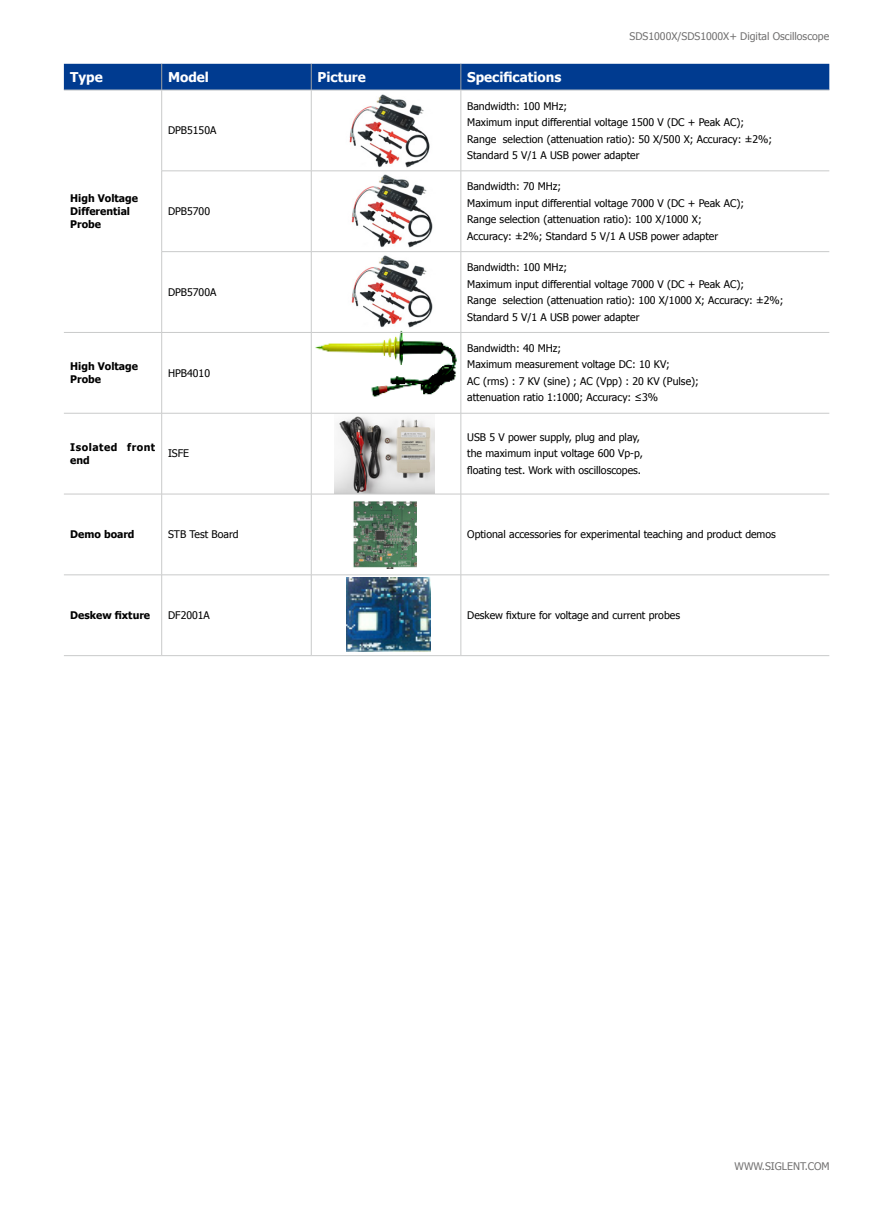
<style>
.page{position:relative;width:893px;height:1212px;background:#fff}
.page>*{position:absolute;margin:0;border:0;box-sizing:border-box;transform-origin:0 0}
.t1{font:700 13.5px "Tahoma";color:#fff}
.t2{font:10.5px/16.5px "Tahoma";color:#000}
.t3{font:700 10.5px/12.6px "Tahoma";color:#000}
.t4{font:10.5px "Tahoma";color:#727171}
.t5{font:700 10.5px/12.6px "Tahoma";letter-spacing:.05em;color:#000}
</style>
<div class="page">
<img style="left:351px;top:174px;width:82px;height:74px">
<img style="left:349px;top:94px;width:81px;height:74px">
<img style="left:351px;top:255px;width:82px;height:73px">
<img style="left:310px;top:330px;width:148px;height:97px">
<img style="left:335px;top:415px;width:100px;height:79px">
<img style="left:353px;top:501px;width:64px;height:67px">
<img style="left:347px;top:578px;width:84px;height:73px">
<hr style="left:311px;top:90px;width:1px;height:81px;background:#c9caca">
<hr style="left:461px;top:90px;width:1px;height:81px;background:#c9caca">
<hr style="left:311px;top:171px;width:1px;height:80px;background:#c9caca">
<hr style="left:461px;top:171px;width:1px;height:80px;background:#c9caca">
<hr style="left:311px;top:252px;width:1px;height:80px;background:#c9caca">
<hr style="left:461px;top:252px;width:1px;height:80px;background:#c9caca">
<hr style="left:311px;top:333px;width:1px;height:80px;background:#c9caca">
<hr style="left:461px;top:333px;width:1px;height:80px;background:#c9caca">
<hr style="left:311px;top:413px;width:1px;height:81px;background:#c9caca">
<hr style="left:461px;top:413px;width:1px;height:81px;background:#c9caca">
<hr style="left:311px;top:494px;width:1px;height:81px;background:#c9caca">
<hr style="left:461px;top:494px;width:1px;height:81px;background:#c9caca">
<hr style="left:311px;top:575px;width:1px;height:80px;background:#c9caca">
<hr style="left:461px;top:575px;width:1px;height:80px;background:#c9caca">
<div style="left:64px;top:64px;width:765px;height:26px;background:#003b90"></div>
<hr style="left:162px;top:90px;width:149px;height:1px;background:#c9caca">
<hr style="left:311px;top:90px;width:150px;height:1px;background:#c9caca">
<hr style="left:461px;top:90px;width:368px;height:1px;background:#c9caca">
<hr style="left:161px;top:171px;width:150px;height:1px;background:#c9caca">
<hr style="left:311px;top:171px;width:150px;height:1px;background:#c9caca">
<hr style="left:461px;top:171px;width:368px;height:1px;background:#c9caca">
<hr style="left:161px;top:251px;width:150px;height:1px;background:#c9caca">
<hr style="left:311px;top:251px;width:150px;height:1px;background:#c9caca">
<hr style="left:461px;top:251px;width:368px;height:1px;background:#c9caca">
<hr style="left:162px;top:332px;width:149px;height:1px;background:#c9caca">
<hr style="left:311px;top:332px;width:150px;height:1px;background:#c9caca">
<hr style="left:461px;top:332px;width:368px;height:1px;background:#c9caca">
<hr style="left:162px;top:413px;width:149px;height:1px;background:#c9caca">
<hr style="left:311px;top:413px;width:150px;height:1px;background:#c9caca">
<hr style="left:461px;top:413px;width:368px;height:1px;background:#c9caca">
<hr style="left:162px;top:494px;width:149px;height:1px;background:#c9caca">
<hr style="left:311px;top:494px;width:150px;height:1px;background:#c9caca">
<hr style="left:461px;top:494px;width:368px;height:1px;background:#c9caca">
<hr style="left:162px;top:575px;width:149px;height:1px;background:#c9caca">
<hr style="left:311px;top:575px;width:150px;height:1px;background:#c9caca">
<hr style="left:461px;top:575px;width:368px;height:1px;background:#c9caca">
<hr style="left:162px;top:655px;width:149px;height:1px;background:#c9caca">
<hr style="left:311px;top:655px;width:150px;height:1px;background:#c9caca">
<hr style="left:461px;top:655px;width:368px;height:1px;background:#c9caca">
<hr style="left:161px;top:333px;width:1px;height:80px;background:#c9caca">
<hr style="left:161px;top:413px;width:1px;height:81px;background:#c9caca">
<hr style="left:161px;top:494px;width:1px;height:81px;background:#c9caca">
<hr style="left:161px;top:575px;width:1px;height:80px;background:#c9caca">
<hr style="left:64px;top:413px;width:98px;height:1px;background:#c9caca">
<hr style="left:64px;top:494px;width:98px;height:1px;background:#c9caca">
<hr style="left:64px;top:575px;width:98px;height:1px;background:#c9caca">
<hr style="left:64px;top:655px;width:98px;height:1px;background:#c9caca">
<hr style="left:64px;top:90px;width:98px;height:1px;background:#c9caca">
<hr style="left:161px;top:90px;width:1px;height:81px;background:#c9caca">
<hr style="left:161px;top:171px;width:1px;height:80px;background:#c9caca">
<hr style="left:161px;top:252px;width:1px;height:80px;background:#c9caca">
<hr style="left:64px;top:332px;width:98px;height:1px;background:#c9caca">
<p class="t1" style="left:70px;top:67px;width:34px">Type</p>
<p class="t1" style="left:168px;top:67px;width:42px">Model</p>
<p class="t1" style="left:318px;top:67px;width:50px">Picture</p>
<p class="t1" style="left:467px;top:67px;width:96px">Specifications</p>
<p class="t4" style="left:630px;top:29px;width:201px">SDS1000X/SDS1000X+ Digital Oscilloscope</p>
<p class="t3" style="left:70px;top:192px;width:69px">High Voltage<br>Differential<br>Probe</p>
<p class="t2" style="left:168px;top:122px;width:50px">DPB5150A</p>
<p class="t2" style="left:168px;top:202px;width:44px">DPB5700</p>
<p class="t2" style="left:168px;top:283px;width:50px">DPB5700A</p>
<p class="t3" style="left:70px;top:360px;width:69px">High Voltage<br>Probe</p>
<p class="t2" style="left:168px;top:364px;width:43px">HPB4010</p>
<p class="t5" style="left:70px;top:440px;width:87px">Isolated front end</p>
<p class="t2" style="left:168px;top:445px;width:23px">ISFE</p>
<p class="t2" style="left:467px;top:97px;width:306px">Bandwidth: 100 MHz;<br>Maximum input differential voltage 1500 V (DC + Peak AC); Range selection (attenuation ratio): 50 X/500 X; Accuracy: ±2%; Standard 5 V/1 A USB power adapter</p>
<p class="t2" style="left:467px;top:178px;width:278px">Bandwidth: 70 MHz;<br>Maximum input differential voltage 7000 V (DC + Peak AC); Range selection (attenuation ratio): 100 X/1000 X; Accuracy: ±2%; Standard 5 V/1 A USB power adapter</p>
<p class="t2" style="left:467px;top:259px;width:318px">Bandwidth: 100 MHz;<br>Maximum input differential voltage 7000 V (DC + Peak AC);<br>Range selection (attenuation ratio): 100 X/1000 X; Accuracy: ±2%; Standard 5 V/1 A USB power adapter</p>
<p class="t2" style="left:467px;top:339px;width:233px">Bandwidth: 40 MHz;<br>Maximum measurement voltage DC: 10 KV;<br>AC (rms) : 7 KV (sine) ; AC (Vpp) : 20 KV (Pulse); attenuation ratio 1:1000; Accuracy: ≤3%</p>
<p class="t2" style="left:467px;top:428px;width:177px">USB 5 V power supply, plug and play, the maximum input voltage 600 Vp-p, floating test. Work with oscilloscopes.</p>
<p class="t3" style="left:70px;top:527px;width:66px">Demo board</p>
<p class="t2" style="left:168px;top:526px;width:72px">STB Test Board</p>
<p class="t2" style="left:467px;top:526px;width:310px">Optional accessories for experimental teaching and product demos</p>
<p class="t3" style="left:70px;top:608px;width:81px">Deskew fixture</p>
<p class="t2" style="left:168px;top:606px;width:43px">DF2001A</p>
<p class="t2" style="left:467px;top:606px;width:214px">Deskew fixture for voltage and current probes</p>
<p class="t4" style="left:735px;top:1159px;width:97px">WWW.SIGLENT.COM</p>
</div>
